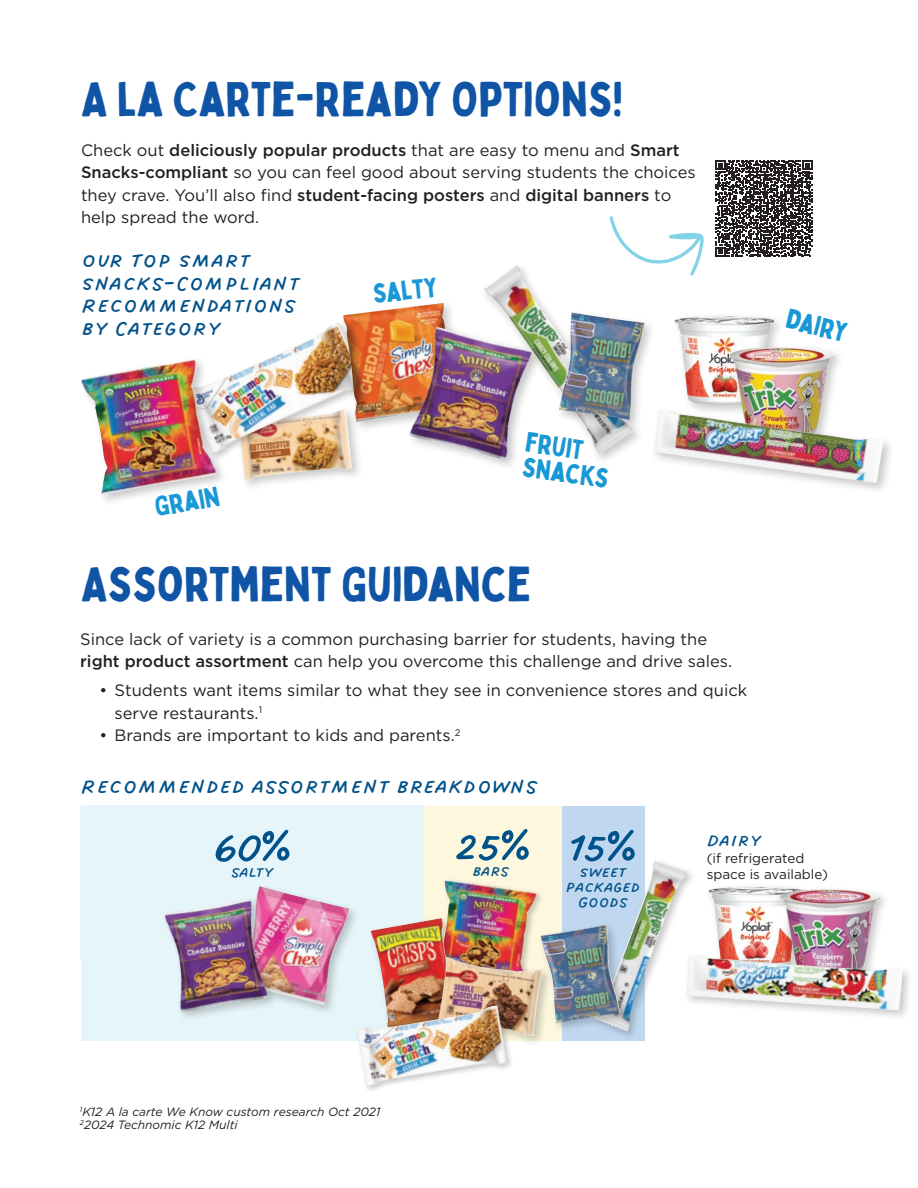
<style>
.page{position:relative;width:918px;height:1188px;background:#fff}
.page>*{position:absolute;margin:0;border:0;box-sizing:border-box;transform-origin:0 0}
.Section_Header{font:60px "DO All Caps Slanted";color:#01528a}
.Section_Header-2{font:48px "Bobby Jones";color:#1055a5}
.Section_Header-3{font:28.5px/22.5px "DO All Caps Slanted";color:#01528a}
.Section_Header-4{font:27px/25.5px "Bobby Jones";color:#1a98d6}
.Paragraph{font:24px "DO All Caps Slanted";color:#01528a}
.Section_Header-5{font:21px/15px "DO All Caps Slanted";letter-spacing:-.025em;color:#01528a;text-align:center}
.Paragraph-2{font:16.5px/22.5px "Gotham";color:#231f20}
.Paragraph-3{font:13.5px/16.5px "Gotham";color:#231f20}
.Paragraph-4{font:italic 12px "Gotham";color:#231f20}
.s1{font-weight:500}
</style>
<div class="page">
<div style="left:235px;top:406px;width:129px;height:86px;background:#231f20;opacity:.25"></div>
<img style="left:238px;top:463px;width:115px;height:17px">
<svg style="left:716px;top:160px;width:96px;height:97px"></svg>
<div style="left:182px;top:320px;width:194px;height:143px;background:#231f20;opacity:.25"></div>
<img style="left:184px;top:322px;width:184px;height:132px">
<div style="left:340px;top:299px;width:129px;height:135px;background:#231f20;opacity:.25"></div>
<img style="left:343px;top:303px;width:114px;height:119px">
<div style="left:78px;top:355px;width:150px;height:152px;background:#231f20;opacity:.25"></div>
<img style="left:81px;top:360px;width:112px;height:87px">
<img style="left:483px;top:265px;width:151px;height:190px">
<div style="left:556px;top:309px;width:101px;height:122px;background:#231f20;opacity:.25"></div>
<img style="left:559px;top:312px;width:86px;height:108px">
<div style="left:671px;top:312px;width:114px;height:105px;background:#231f20;opacity:.25"></div>
<img style="left:675px;top:316px;width:99px;height:88px">
<div style="left:726px;top:344px;width:119px;height:110px;background:#231f20;opacity:.25"></div>
<img style="left:730px;top:343px;width:104px;height:63px">
<div style="left:650px;top:406px;width:245px;height:89px;background:#231f20;opacity:.25"></div>
<img style="left:654px;top:409px;width:229px;height:74px">
<svg style="left:607px;top:216px;width:97px;height:62px"></svg>
<div style="left:407px;top:324px;width:137px;height:147px;background:#231f20;opacity:.25"></div>
<img style="left:407px;top:326px;width:128px;height:135px">
<div style="left:424px;top:806px;width:141px;height:235px;background:#fcf7dd"></div>
<div style="left:81px;top:806px;width:343px;height:235px;background:#e6f5f9"></div>
<div style="left:562px;top:806px;width:83px;height:234px;background:#bfd8f0"></div>
<div style="left:233px;top:883px;width:127px;height:133px;background:#231f20;opacity:.25"></div>
<img style="left:236px;top:886px;width:113px;height:119px">
<div style="left:430px;top:878px;width:114px;height:115px;background:#231f20;opacity:.25"></div>
<img style="left:432px;top:880px;width:93px;height:73px">
<div style="left:367px;top:914px;width:104px;height:126px;background:#231f20;opacity:.25"></div>
<img style="left:371px;top:918px;width:89px;height:85px">
<div style="left:434px;top:953px;width:120px;height:94px;background:#231f20;opacity:.25"></div>
<img style="left:441px;top:957px;width:6px;height:46px">
<div style="left:592px;top:857px;width:105px;height:184px;background:#231f20;opacity:.25"></div>
<img style="left:595px;top:860px;width:92px;height:172px">
<div style="left:537px;top:922px;width:94px;height:112px;background:#231f20;opacity:.25"></div>
<img style="left:540px;top:925px;width:80px;height:98px">
<img style="left:709px;top:887px;width:68px;height:64px">
<div style="left:777px;top:886px;width:113px;height:104px;background:#231f20;opacity:.25"></div>
<img style="left:781px;top:886px;width:98px;height:65px">
<div style="left:683px;top:951px;width:231px;height:71px;background:#231f20;opacity:.25"></div>
<img style="left:687px;top:955px;width:216px;height:55px">
<div style="left:162px;top:896px;width:117px;height:126px;background:#231f20;opacity:.25"></div>
<img style="left:163px;top:899px;width:108px;height:114px">
<div style="left:355px;top:1003px;width:159px;height:91px;background:#231f20;opacity:.25"></div>
<img style="left:357px;top:1006px;width:151px;height:80px">
<p class="Section_Header-2" style="left:81px;top:68px;width:544px">A LA CARTE-READY OPTIONS!</p>
<p class="Paragraph-2" style="left:81px;top:138px;width:616px">Check out <span class="s1">deliciously popular products</span> that are easy to menu and <span class="s1">Smart Snacks-compliant</span> so you can feel good about serving students the choices they crave. You’ll also find <span class="s1">student-facing posters</span> and <span class="s1">digital banners</span> to help spread the word.</p>
<p class="Section_Header-3" style="left:81px;top:249px;width:220px">Our Top Smart<br>Snacks-Compliant<br>Recommendations by Category</p>
<p class="Section_Header-4" style="left:371px;top:281px;width:66px;rotate:-6deg">SALTY</p>
<p class="Section_Header-4" style="left:153px;top:495px;width:67px;rotate:-10deg">GRAIN</p>
<p class="Section_Header-4" style="left:528px;top:429px;width:88px;rotate:8deg">FRUIT<br>SNACKS</p>
<p class="Section_Header-2" style="left:81px;top:553px;width:452px">ASSORTMENT GUIDANCE</p>
<p class="Paragraph-2" style="left:80px;top:627px;width:653px">Since lack of variety is a common purchasing barrier for students, having the <span class="s1">right product assortment</span> can help you overcome this challenge and drive sales.</p>
<p class="Paragraph-2" style="left:115px;top:679px;width:634px;text-indent:-15px">• Students want items similar to what they see in convenience stores and quick serve restaurants.<sup>1</sup></p>
<p class="Paragraph-2" style="left:100px;top:724px;width:362px">• Brands are important to kids and parents.<sup>2</sup></p>
<p class="Section_Header-3" style="left:81px;top:774px;width:458px">Recommended assortment breakdowns</p>
<p class="Section_Header-4" style="left:790px;top:306px;width:63px;rotate:14deg">DAIRY</p>
<p class="Section_Header" style="left:212px;top:810px;width:81px">60%</p>
<p class="Section_Header-5" style="left:231px;top:864px;width:44px">salty</p>
<p class="Section_Header" style="left:455px;top:809px;width:78px">25%</p>
<p class="Section_Header-5" style="left:472px;top:863px;width:38px">bars</p>
<p class="Section_Header" style="left:569px;top:810px;width:70px">15%</p>
<p class="Section_Header-5" style="left:565px;top:864px;width:77px">Sweet<br>Packaged<br>Goods</p>
<p class="Paragraph" style="left:707px;top:826px;width:56px">Dairy</p>
<p class="Paragraph-3" style="left:707px;top:850px;width:123px">(if refrigerated space is available)</p>
<p class="Paragraph-4" style="left:80px;top:1104px;width:302px"><sup>1</sup>K12 A la carte We Know custom research Oct 2021</p>
<p class="Paragraph-4" style="left:80px;top:1117px;width:159px"><sup>2</sup>2024 Technomic K12 Multi</p>
</div>
